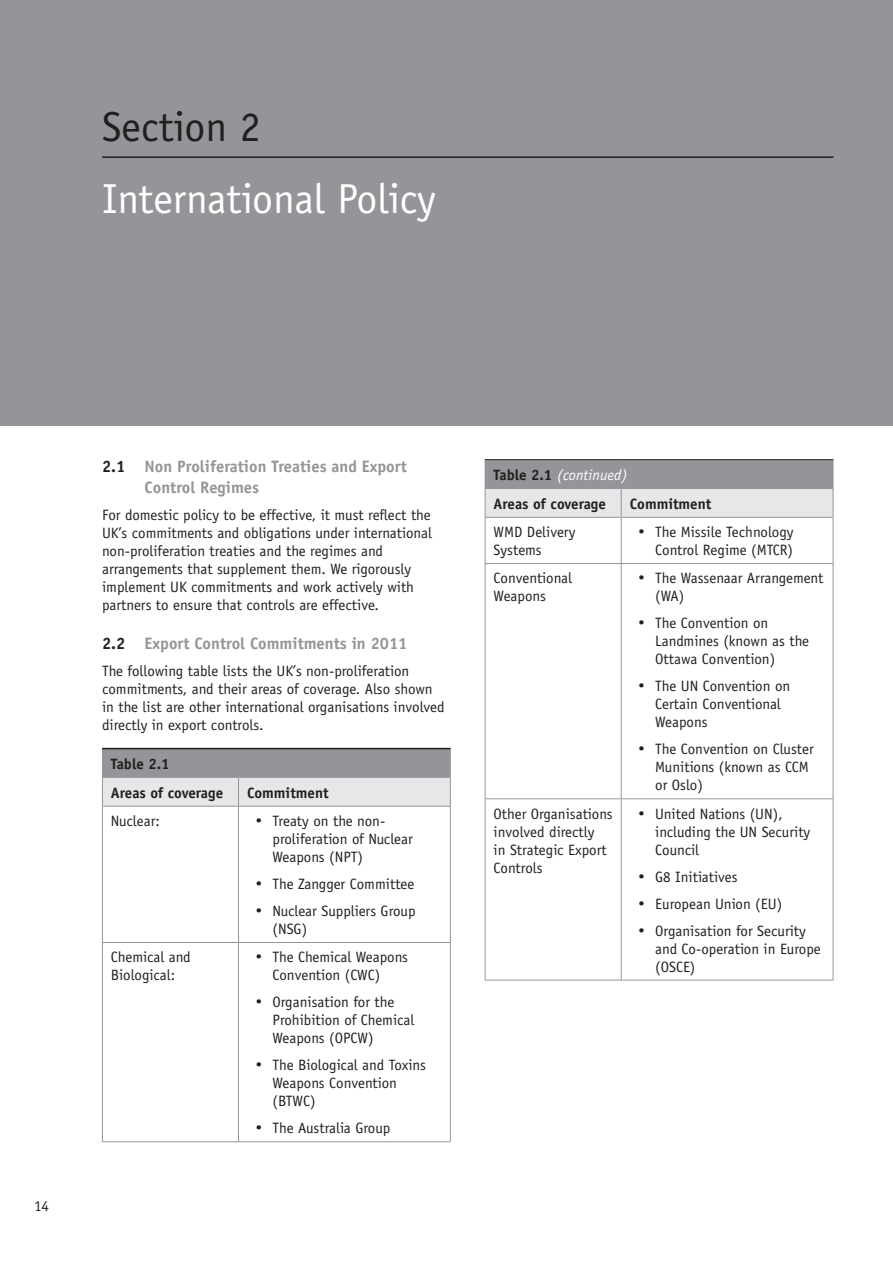
<style>
.page{position:relative;width:893px;height:1263px;background:#fff}
.page>*{position:absolute;margin:0;border:0;box-sizing:border-box;transform-origin:0 0}
.t1{font:42px "Officina Sans";color:#fff}
.t2{font:42px "Officina Sans";color:#231f20}
.t3{font:700 16.5px/21px "Officina Sans";color:#939598}
.t4{font:15px/18px "Officina Sans";color:#231f20}
.t5{font:700 15px/28.8px "Officina Sans";color:#231f20}
.s1{color:#231f20}
.s2{font-weight:400;font-style:italic;color:#fff}
</style>
<div class="page">
<hr style="left:102px;top:806px;width:1px;height:136px;background:#939598">
<hr style="left:238px;top:806px;width:1px;height:136px;background:#939598">
<hr style="left:450px;top:806px;width:1px;height:136px;background:#939598">
<hr style="left:102px;top:942px;width:136px;height:1px;background:#939598">
<hr style="left:102px;top:943px;width:1px;height:198px;background:#939598">
<hr style="left:238px;top:942px;width:213px;height:1px;background:#939598">
<hr style="left:238px;top:943px;width:1px;height:198px;background:#939598">
<hr style="left:450px;top:943px;width:1px;height:198px;background:#939598">
<hr style="left:102px;top:1141px;width:136px;height:1px;background:#939598">
<hr style="left:238px;top:1141px;width:213px;height:1px;background:#939598">
<svg style="left:102px;top:749px;width:349px;height:57px"></svg>
<hr style="left:102px;top:748px;width:136px;height:1px;background:#231f20">
<hr style="left:238px;top:748px;width:213px;height:1px;background:#231f20">
<hr style="left:102px;top:806px;width:136px;height:1px;background:#939598">
<hr style="left:238px;top:806px;width:213px;height:1px;background:#939598">
<hr style="left:485px;top:518px;width:1px;height:45px;background:#939598">
<hr style="left:621px;top:518px;width:1px;height:45px;background:#939598">
<hr style="left:833px;top:518px;width:1px;height:45px;background:#939598">
<hr style="left:485px;top:563px;width:136px;height:1px;background:#939598">
<hr style="left:485px;top:564px;width:1px;height:234px;background:#939598">
<hr style="left:621px;top:563px;width:212px;height:1px;background:#939598">
<hr style="left:621px;top:564px;width:1px;height:234px;background:#939598">
<hr style="left:833px;top:564px;width:1px;height:234px;background:#939598">
<hr style="left:485px;top:798px;width:136px;height:1px;background:#939598">
<hr style="left:485px;top:799px;width:1px;height:181px;background:#939598">
<hr style="left:621px;top:798px;width:212px;height:1px;background:#939598">
<hr style="left:621px;top:799px;width:1px;height:181px;background:#939598">
<hr style="left:833px;top:799px;width:1px;height:181px;background:#939598">
<hr style="left:485px;top:980px;width:136px;height:1px;background:#939598">
<hr style="left:621px;top:980px;width:212px;height:1px;background:#939598">
<svg style="left:485px;top:460px;width:349px;height:57px"></svg>
<hr style="left:485px;top:459px;width:136px;height:1px;background:#231f20">
<hr style="left:621px;top:459px;width:212px;height:1px;background:#231f20">
<hr style="left:485px;top:517px;width:136px;height:1px;background:#939598">
<hr style="left:621px;top:517px;width:212px;height:1px;background:#939598">
<div style="left:0;top:0;width:893px;height:425px;background:#939598"></div>
<hr style="left:102px;top:156px;width:731px;height:2px;background:#231f20">
<h1 class="t2" style="left:102px;top:103px;width:160px">Section 2</h1>
<h1 class="t1" style="left:102px;top:174px;width:335px">International Policy</h1>
<p class="t4" style="left:34px;top:1197px;width:17px">14</p>
<p class="t3" style="left:145px;top:456px;width:264px;text-indent:-43px"><span class="s1">2.1</span> Non Proliferation Treaties and Export<br>Control Regimes</p>
<p class="t4" style="left:102px;top:506px;width:331px">For domestic policy to be effective, it must reflect the UK’s commitments and obligations under international non-proliferation treaties and the regimes and arrangements that supplement them. We rigorously implement UK commitments and work actively with partners to ensure that controls are effective.</p>
<p class="t3" style="left:102px;top:633px;width:307px"><span class="s1">2.2</span> Export Control Commitments in 2011</p>
<p class="t4" style="left:102px;top:662px;width:344px">The following table lists the UK’s non-proliferation commitments, and their areas of coverage. Also shown in the list are other international organisations involved directly in export controls.</p>
<p class="t5" style="left:111px;top:749px;width:114px">Table 2.1<br>Areas of coverage</p>
<p class="t5" style="left:247px;top:778px;width:83px">Commitment</p>
<p class="t4" style="left:111px;top:812px;width:50px">Nuclear:</p>
<p class="t4" style="left:273px;top:812px;width:142px;text-indent:-17px">• Treaty on the non&shy;proliferation of Nuclear<br>Weapons (NPT)</p>
<p class="t4" style="left:255px;top:875px;width:160px">• The Zangger Committee</p>
<p class="t4" style="left:273px;top:902px;width:145px;text-indent:-17px">• Nuclear Suppliers Group (NSG)</p>
<p class="t4" style="left:111px;top:948px;width:81px">Chemical and<br>Biological:</p>
<p class="t4" style="left:273px;top:948px;width:137px;text-indent:-17px">• The Chemical Weapons<br>Convention (CWC)</p>
<p class="t4" style="left:273px;top:993px;width:143px;text-indent:-17px">• Organisation for the<br>Prohibition of Chemical<br>Weapons (OPCW)</p>
<p class="t4" style="left:273px;top:1056px;width:155px;text-indent:-17px">• The Biological and Toxins<br>Weapons Convention (BTWC)</p>
<p class="t4" style="left:255px;top:1119px;width:136px">• The Australia Group</p>
<p class="t5" style="left:494px;top:460px;width:136px">Table 2.1 <span class="s2">(continued)<br></span>Areas of coverage</p>
<p class="t5" style="left:630px;top:489px;width:83px">Commitment</p>
<p class="t4" style="left:494px;top:523px;width:83px">WMD Delivery<br>Systems</p>
<p class="t4" style="left:638px;top:523px;width:157px;text-align:right">• The Missile Technology<br>Control Regime (MTCR)</p>
<p class="t4" style="left:494px;top:569px;width:80px">Conventional<br>Weapons</p>
<p class="t4" style="left:655px;top:569px;width:170px;text-indent:-17px">• The Wassenaar Arrangement (WA)</p>
<p class="t4" style="left:655px;top:614px;width:155px;text-indent:-17px">• The Convention on<br>Landmines (known as the<br>Ottawa Convention)</p>
<p class="t4" style="left:655px;top:677px;width:137px;text-indent:-17px">• The UN Convention on<br>Certain Conventional<br>Weapons</p>
<p class="t4" style="left:655px;top:740px;width:160px;text-indent:-17px">• The Convention on Cluster<br>Munitions (known as CCM or Oslo)</p>
<p class="t4" style="left:494px;top:804px;width:121px">Other Organisations involved directly<br>in Strategic Export<br>Controls</p>
<p class="t4" style="left:655px;top:804px;width:157px;text-indent:-17px">• United Nations (UN), including the UN Security<br>Council</p>
<p class="t4" style="left:638px;top:867px;width:101px">• G8 Initiatives</p>
<p class="t4" style="left:638px;top:894px;width:146px">• European Union (EU)</p>
<p class="t4" style="left:655px;top:921px;width:167px;text-indent:-17px">• Organisation for Security and Co-operation in Europe (OSCE)</p>
</div>
